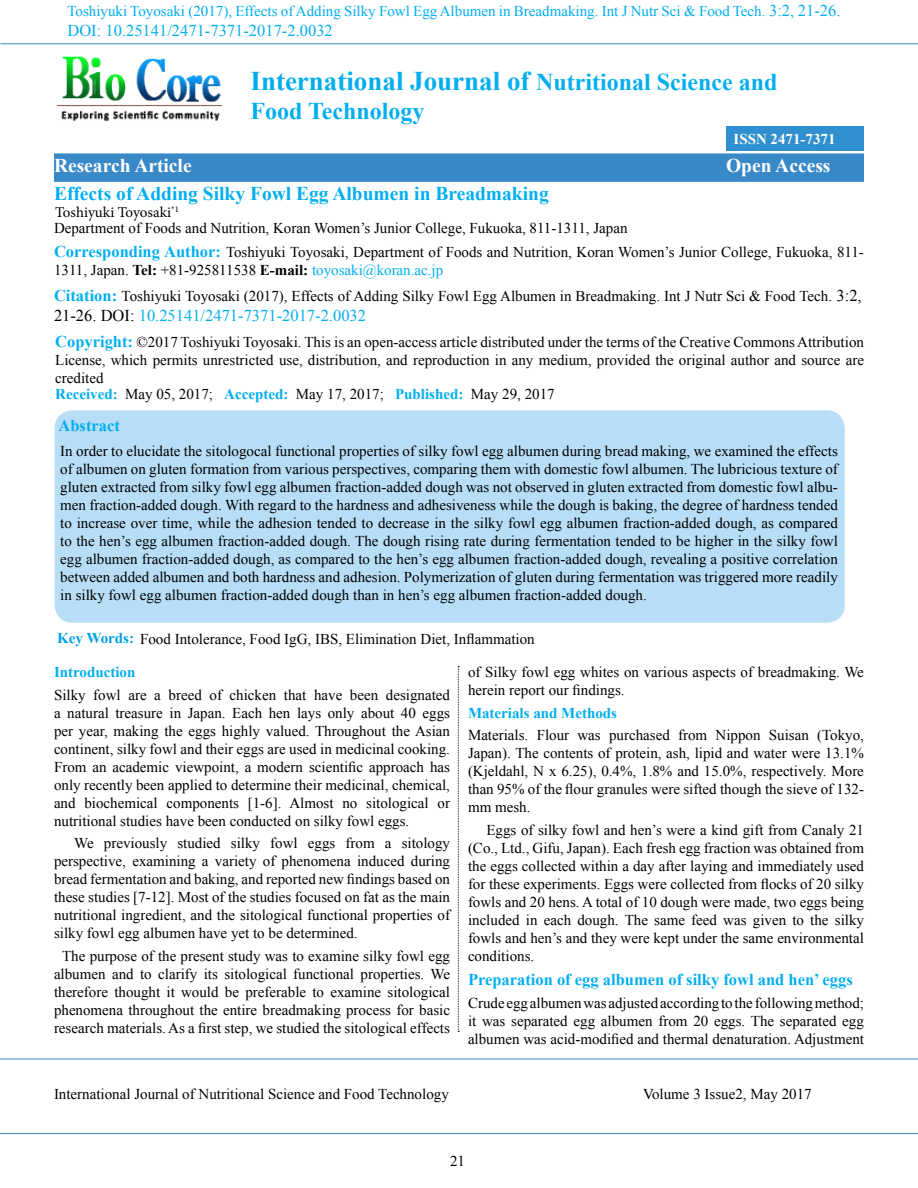
<style>
.page{position:relative;width:918px;height:1188px;background:#fff}
.page>*{position:absolute;margin:0;border:0;box-sizing:border-box;transform-origin:0 0}
.t1{font:700 27px "Times New Roman";color:#00aeef}
.t2{font:700 24px "Times New Roman";color:#00aeef}
.t3{font:700 19.5px "Times New Roman";color:#00aeef}
.t4{font:700 19.5px "Times New Roman";color:#fff}
.t5{font:16.5px "Times New Roman";color:#00aeef}
.t6{font:700 16.5px "Times New Roman";color:#00aeef}
.t7{font:15px/18px "Times New Roman";color:#000;text-align:justify}
.t8{font:15px "Times New Roman";color:#00aeef}
.t9{font:700 15px "Times New Roman";color:#00aeef}
.t10{font:15px "Minion Pro";color:#000}
.t11{font:700 15px "Times New Roman";color:#fff}
.s1{font-size:16.5px}
.s2{font-size:24px}
.s3{font-weight:700;font-size:16.5px;color:#00aeef}
.s4{font-weight:700}
.s5{color:#00aeef}
.s6{color:#000}
.s7{font-weight:700;color:#00aeef}
.s8{font-weight:700;color:#00a1e4}
</style>
<div class="page">
<hr style="left:0;top:43px;width:918px;height:1px;background:#378bca">
<hr style="left:0;top:1059px;width:918px;height:1px;background:#378bca">
<hr style="left:0;top:1133px;width:918px;height:1px;background:#378bca">
<div style="left:54px;top:153px;width:810px;height:29px;background:#3989c9;border:2px solid #378bca"></div>
<img style="left:58px;top:43px;width:164px;height:78px">
<div style="left:55px;top:410px;width:790px;height:213px;background:#b7def6;border-radius:18px"></div>
<div style="left:727px;top:126px;width:137px;height:24px;background:#3090cf"></div>
<svg style="left:458px;top:666px;width:1px;height:366px"></svg>
<p class="t8" style="left:68px;top:1px;width:775px">Toshiyuki Toyosaki (2017), Effects of Adding Silky Fowl Egg Albumen in Breadmaking. Int J Nutr Sci &amp; Food Tech. <span class="s1">3:2, 21-26.</span></p>
<p class="t5" style="left:68px;top:20px;width:267px">DOI: 10.25141/2471-7371-2017-2.0032</p>
<p class="t1" style="left:250px;top:63px;width:529px">International Journal of <span class="s2">Nutritional Science and</span></p>
<p class="t2" style="left:250px;top:94px;width:176px">Food Technology</p>
<p class="t11" style="left:734px;top:128px;width:104px">ISSN 2471-7371</p>
<p class="t4" style="left:54px;top:152px;width:139px">Research Article</p>
<p class="t4" style="left:726px;top:152px;width:106px">Open Access</p>
<p class="t3" style="left:54px;top:180px;width:496px">Effects of Adding Silky Fowl Egg Albumen in Breadmaking</p>
<p class="t10" style="left:55px;top:202px;width:125px">Toshiyuki Toyosaki<sup>*1</sup></p>
<p class="t7" style="left:54px;top:219px;width:575px">Department of Foods and Nutrition, Koran Women’s Junior College, Fukuoka, 811-1311, Japan</p>
<p class="t7" style="left:54px;top:243px;width:811px"><span class="s3">Corresponding Author:</span> Toshiyuki Toyosaki, Department of Foods and Nutrition, Koran Women’s Junior College, Fukuoka, 811-<br>1311, Japan. <span class="s4">Tel:</span> +81-925811538 <span class="s4">E-mail:</span> <span class="s5">toyosaki@koran.ac.jp</span></p>
<p class="t7" style="left:54px;top:287px;width:809px"><span class="s3">Citation:</span> Toshiyuki Toyosaki (2017), Effects of Adding Silky Fowl Egg Albumen in Breadmaking. Int J Nutr Sci &amp; Food Tech. <span class="s1">3:2,</span></p>
<p class="t5" style="left:54px;top:304px;width:314px"><span class="s6">21-26. DOI:</span> 10.25141/2471-7371-2017-2.0032</p>
<p class="t7" style="left:55px;top:333px;width:810px"><span class="s3">Copyright:</span> ©2017 Toshiyuki Toyosaki. This is an open-access article distributed under the terms of the Creative Commons Attribution License, which permits unrestricted use, distribution, and reproduction in any medium, provided the original author and source are credited</p>
<p class="t7" style="left:55px;top:385px;width:501px"><span class="s7">Received:</span> May 05, 2017; <span class="s7">Accepted:</span> May 17, 2017; <span class="s7">Published:</span> May 29, 2017</p>
<p class="t6" style="left:58px;top:414px;width:63px">Abstract</p>
<p class="t7" style="left:60px;top:442px;width:779px">In order to elucidate the sitologocal functional properties of silky fowl egg albumen during bread making, we examined the effects of albumen on gluten formation from various perspectives, comparing them with domestic fowl albumen. The lubricious texture of gluten extracted from silky fowl egg albumen fraction-added dough was not observed in gluten extracted from domestic fowl albu&shy;men fraction-added dough. With regard to the hardness and adhesiveness while the dough is baking, the degree of hardness tended to increase over time, while the adhesion tended to decrease in the silky fowl egg albumen fraction-added dough, as compared to the hen’s egg albumen fraction-added dough. The dough rising rate during fermentation tended to be higher in the silky fowl egg albumen fraction-added dough, as compared to the hen’s egg albumen fraction-added dough, revealing a positive correlation between added albumen and both hardness and adhesion. Polymerization of gluten during fermentation was triggered more readily in silky fowl egg albumen fraction-added dough than in hen’s egg albumen fraction-added dough.</p>
<p class="t7" style="left:57px;top:629px;width:479px"><span class="s8">Key Words:</span> Food Intolerance, Food IgG, IBS, Elimination Diet, Inflammation</p>
<p class="t9" style="left:54px;top:662px;width:83px">Introduction</p>
<p class="t7" style="left:54px;top:686px;width:398px">Silky fowl are a breed of chicken that have been designated a natural treasure in Japan. Each hen lays only about 40 eggs per year, making the eggs highly valued. Throughout the Asian continent, silky fowl and their eggs are used in medicinal cooking.<br>From an academic viewpoint, a modern scientific approach has only recently been applied to determine their medicinal, chemical, and biochemical components [1-6]. Almost no sitological or nutritional studies have been conducted on silky fowl eggs.</p>
<p class="t7" style="left:54px;top:834px;width:398px;text-indent:20px">We previously studied silky fowl eggs from a sitology perspective, examining a variety of phenomena induced during bread fermentation and baking, and reported new findings based on these studies [7-12]. Most of the studies focused on fat as the main nutritional ingredient, and the sitological functional properties of silky fowl egg albumen have yet to be determined.</p>
<p class="t7" style="left:54px;top:947px;width:398px;text-align:center">The purpose of the present study was to examine silky fowl egg albumen and to clarify its sitological functional properties. We therefore thought it would be preferable to examine sitological phenomena throughout the entire breadmaking process for basic research materials. As a first step, we studied the sitological effects</p>
<p class="t7" style="left:468px;top:663px;width:397px">of Silky fowl egg whites on various aspects of breadmaking. We herein report our findings.</p>
<p class="t9" style="left:468px;top:702px;width:151px">Materials and Methods</p>
<p class="t7" style="left:468px;top:726px;width:398px">Materials. Flour was purchased from Nippon Suisan (Tokyo, Japan). The contents of protein, ash, lipid and water were 13.1% (Kjeldahl, N x 6.25), 0.4%, 1.8% and 15.0%, respectively. More than 95% of the flour granules were sifted though the sieve of 132- mm mesh.</p>
<p class="t7" style="left:468px;top:821px;width:398px;text-indent:18px">Eggs of silky fowl and hen’s were a kind gift from Canaly 21 (Co., Ltd., Gifu, Japan). Each fresh egg fraction was obtained from the eggs collected within a day after laying and immediately used for these experiments. Eggs were collected from flocks of 20 silky fowls and 20 hens. A total of 10 dough were made, two eggs being included in each dough. The same feed was given to the silky fowls and hen’s and they were kept under the same environmental conditions.</p>
<p class="t6" style="left:468px;top:968px;width:386px">Preparation of egg albumen of silky fowl and hen’ eggs</p>
<p class="t7" style="left:468px;top:993px;width:398px">Crude egg albumen was adjusted according to the following method; it was separated egg albumen from 20 eggs. The separated egg albumen was acid-modified and thermal denaturation. Adjustment</p>
<p class="t7" style="left:54px;top:1085px;width:396px">International Journal of Nutritional Science and Food Technology</p>
<p class="t7" style="left:643px;top:1084px;width:170px">Volume 3 Issue2, May 2017</p>
<p class="t7" style="left:450px;top:1152px;width:16px">21</p>
</div>
